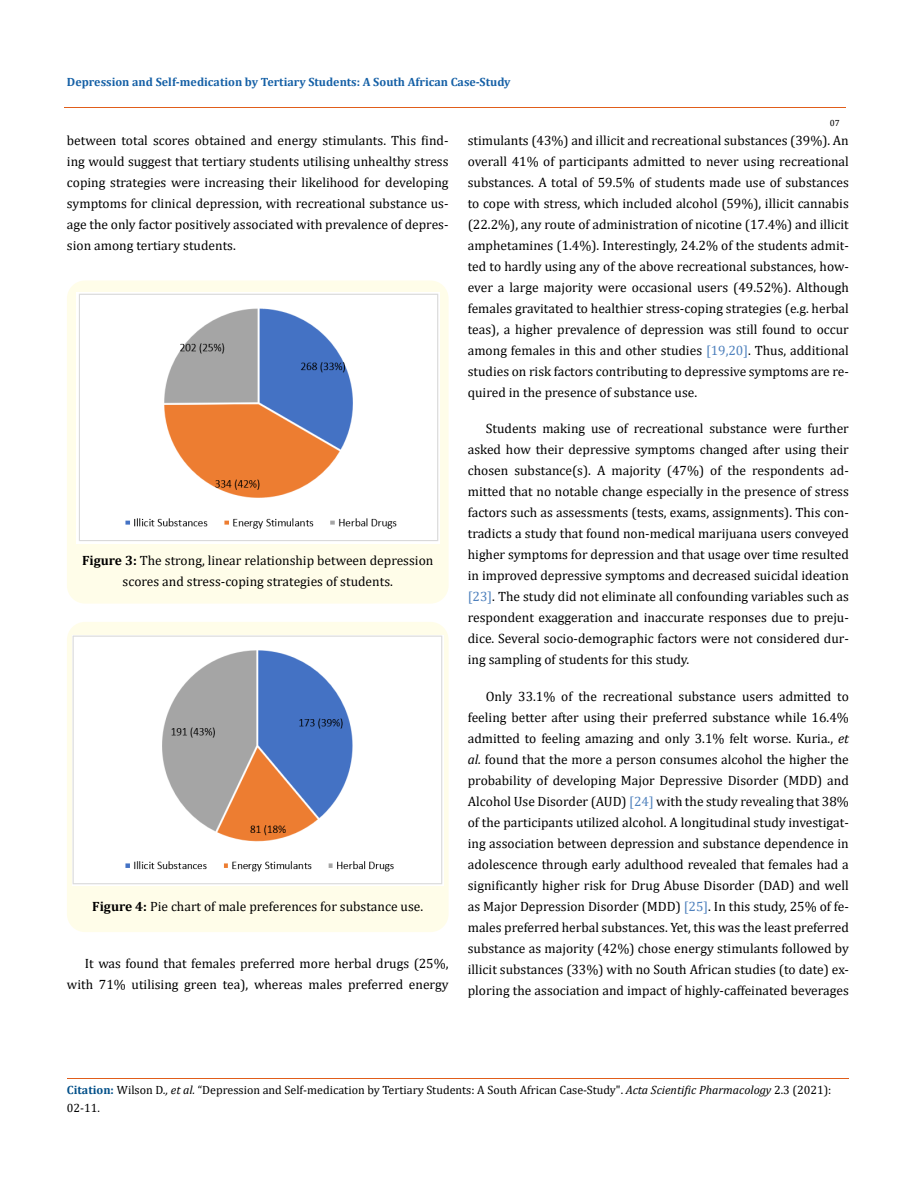
<style>
.page{position:relative;width:917px;height:1188px;background:#fff}
.page>*{position:absolute;margin:0;border:0;box-sizing:border-box;transform-origin:0 0}
.t1{font:13.5px/21px "Cambria";color:#000;text-align:justify}
.t2{font:12px/18px "Cambria";color:#000}
.t3{font:700 12px "Cambria";color:#1560a6}
.t4{font:9px "Cambria";color:#000}
.s1{font-weight:700}
.s2{color:#4f81bd}
.s3{font-style:italic}
.s4{font-weight:700;color:#035089}
</style>
<div class="page">
<div style="left:67px;top:280px;width:381px;height:324px;background:#fffde9;border-radius:18px"></div>
<img style="left:76px;top:293px;width:363px;height:250px">
<div style="left:67px;top:622px;width:381px;height:310px;background:#fffde9;border-radius:18px"></div>
<img style="left:72px;top:635px;width:371px;height:250px">
<hr style="left:64px;top:108px;width:781px;height:1px;background:#e05d1a">
<hr style="left:67px;top:1078px;width:781px;height:1px;background:#e05d1a">
<p class="t3" style="left:67px;top:73px;width:445px">Depression and Self-medication by Tertiary Students: A South African Case-Study</p>
<p class="t4" style="left:829px;top:118px;width:11px">07</p>
<p class="t1" style="left:67px;top:130px;width:383px">between total scores obtained and energy stimulants. This find&shy;ing would suggest that tertiary students utilising unhealthy stress coping strategies were increasing their likelihood for developing symptoms for clinical depression, with recreational substance us&shy;age the only factor positively associated with prevalence of depres&shy;sion among tertiary students.</p>
<p class="t1" style="left:82px;top:549px;width:353px;text-align:center"><span class="s1">Figure 3:</span> The strong, linear relationship between depression scores and stress-coping strategies of students.</p>
<p class="t1" style="left:92px;top:895px;width:332px"><span class="s1">Figure 4:</span> Pie chart of male preferences for substance use.</p>
<p class="t1" style="left:67px;top:953px;width:383px;text-align:right">It was found that females preferred more herbal drugs (25%, with 71% utilising green tea), whereas males preferred energy</p>
<p class="t1" style="left:468px;top:130px;width:382px">stimulants (43%) and illicit and recreational substances (39%). An overall 41% of participants admitted to never using recreational substances. A total of 59.5% of students made use of substances to cope with stress, which included alcohol (59%), illicit cannabis (22.2%), any route of administration of nicotine (17.4%) and illicit amphetamines (1.4%). Interestingly, 24.2% of the students admit&shy;ted to hardly using any of the above recreational substances, how&shy;ever a large majority were occasional users (49.52%). Although females gravitated to healthier stress-coping strategies (e.g. herbal teas), a higher prevalence of depression was still found to occur among females in this and other studies <span class="s2">[19,20]</span>. Thus, additional studies on risk factors contributing to depressive symptoms are re&shy;quired in the presence of substance use.</p>
<p class="t1" style="left:468px;top:418px;width:382px;text-indent:18px">Students making use of recreational substance were further asked how their depressive symptoms changed after using their chosen substance(s). A majority (47%) of the respondents ad&shy;mitted that no notable change especially in the presence of stress factors such as assessments (tests, exams, assignments). This con&shy;tradicts a study that found non-medical marijuana users conveyed higher symptoms for depression and that usage over time resulted in improved depressive symptoms and decreased suicidal ideation <span class="s2">[23]</span>. The study did not eliminate all confounding variables such as respondent exaggeration and inaccurate responses due to preju&shy;dice. Several socio-demographic factors were not considered dur&shy;ing sampling of students for this study.</p>
<p class="t1" style="left:468px;top:685px;width:382px;text-indent:18px">Only 33.1% of the recreational substance users admitted to feeling better after using their preferred substance while 16.4% admitted to feeling amazing and only 3.1% felt worse. Kuria., <span class="s3">et al.</span> found that the more a person consumes alcohol the higher the probability of developing Major Depressive Disorder (MDD) and Alcohol Use Disorder (AUD) <span class="s2">[24]</span> with the study revealing that 38% of the participants utilized alcohol. A longitudinal study investigat&shy;ing association between depression and substance dependence in adolescence through early adulthood revealed that females had a significantly higher risk for Drug Abuse Disorder (DAD) and well as Major Depression Disorder (MDD) <span class="s2">[25]</span>. In this study, 25% of fe&shy;males preferred herbal substances. Yet, this was the least preferred substance as majority (42%) chose energy stimulants followed by illicit substances (33%) with no South African studies (to date) ex&shy;ploring the association and impact of highly-caffeinated beverages</p>
<p class="t2" style="left:67px;top:1081px;width:766px"><span class="s4">Citation:</span> Wilson D<span class="s3">., et al.</span> “Depression and Self-medication by Tertiary Students: A South African Case-Study". <span class="s3">Acta Scientific Pharmacology</span> 2.3 (2021):<br>02-11.</p>
</div>
